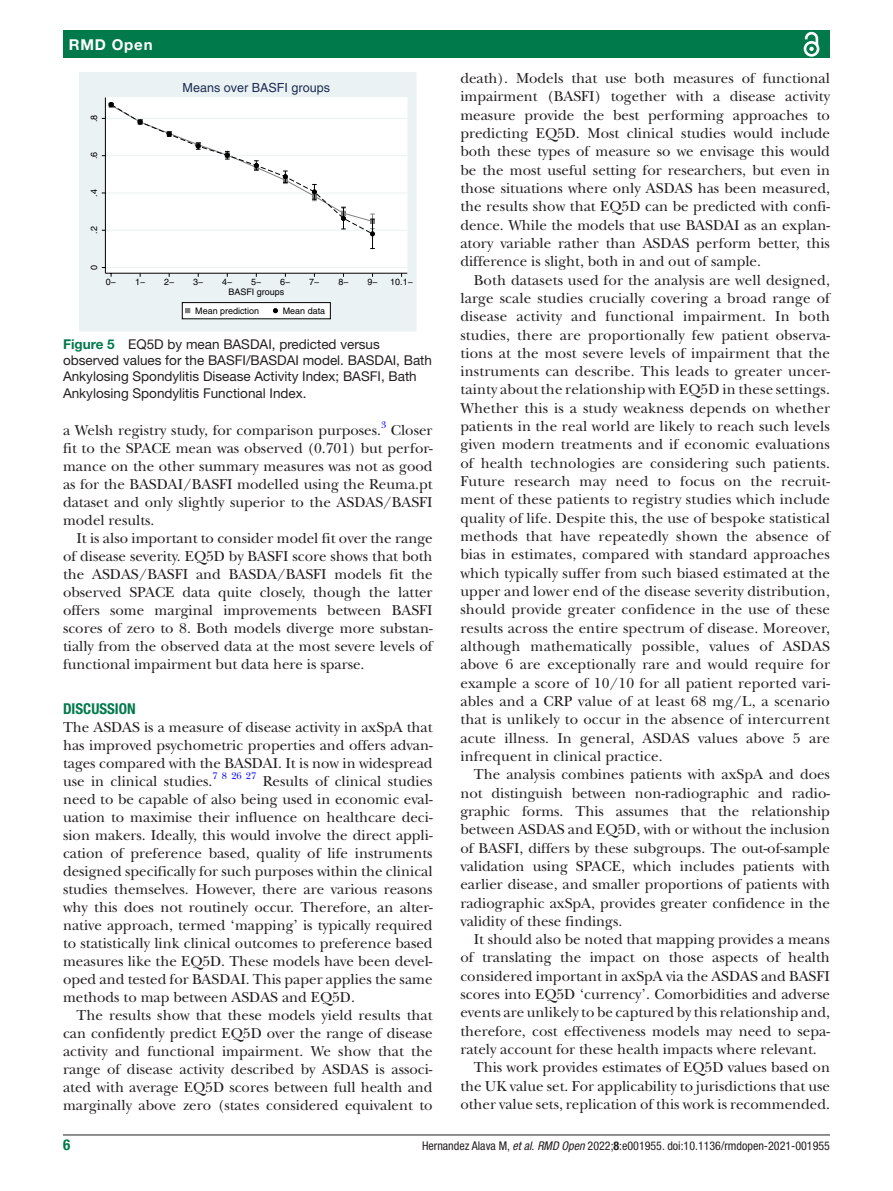
<style>
.page{position:relative;width:893px;height:1191px;background:#fff}
.page>*{position:absolute;margin:0;border:0;box-sizing:border-box;transform-origin:0 0}
.t1{font:15px/18.3px "New Baskerville";color:#231f20;text-align:justify}
.t2{font:700 condensed 15px "Helvetica Neue LT Std";color:#007a4b}
.t3{font:700 15px "Helvetica Neue LT Std";letter-spacing:.055em;color:#fff}
.t4{font:13.5px/16.2px "Helvetica Neue LT Std";color:#231f20}
.t5{font:12.6px "Helvetica";color:#1e2d53}
.t6{font:condensed 12px "Helvetica Neue LT Std";color:#231f20}
.t7{font:9.9px "New Baskerville";color:#00f}
.t8{font:9px/19px "Helvetica";color:#000}
.s1{font-weight:700;color:#007a4b}
.s2{font-style:italic}
.s3{font-weight:700}
</style>
<div class="page">
<hr style="left:63px;top:1134px;width:767px;height:1px;background:#231f20">
<div style="left:63px;top:31px;width:767px;height:27px;background:#007a4b"></div>
<svg style="left:803px;top:31px;width:17px;height:26px"></svg>
<div style="left:79px;top:73px;width:337px;height:258px;background:#eaf2f3"></div>
<div style="left:105px;top:97px;width:302px;height:176px;background:#fff"></div>
<div style="left:105px;top:97px;width:302px;height:176px;border:1px solid #fff"></div>
<hr style="left:105px;top:267px;width:302px;height:1px;background:#eaf2f3">
<hr style="left:105px;top:230px;width:302px;height:1px;background:#eaf2f3">
<hr style="left:105px;top:193px;width:302px;height:1px;background:#eaf2f3">
<hr style="left:105px;top:155px;width:302px;height:1px;background:#eaf2f3">
<hr style="left:105px;top:118px;width:302px;height:1px;background:#eaf2f3">
<hr style="left:105px;top:97px;width:1px;height:176px;background:#000">
<svg style="left:102px;top:102px;width:273px;height:147px"></svg>
<hr style="left:105px;top:273px;width:302px;height:1px;background:#000">
<div style="left:182px;top:302px;width:149px;height:17px;background:#fff"></div>
<div style="left:182px;top:302px;width:149px;height:17px;border:1px solid #000"></div>
<svg style="left:186px;top:308px;width:4px;height:5px"></svg>
<svg style="left:273px;top:308px;width:5px;height:5px"></svg>
<p class="t3" style="left:69px;top:35px;width:85px">RMD Open</p>
<p class="t8" style="left:85px;top:122px;width:9px;rotate:-90deg">.8</p>
<p class="t8" style="left:85px;top:159px;width:9px;rotate:-90deg">.6</p>
<p class="t8" style="left:85px;top:197px;width:9px;rotate:-90deg">.4</p>
<p class="t8" style="left:85px;top:234px;width:9px;rotate:-90deg">.2</p>
<p class="t8" style="left:85px;top:270px;width:6px;rotate:-90deg">0</p>
<p class="t5" style="left:183px;top:80px;width:149px">Means over BASFI groups</p>
<p class="t8" style="left:106px;top:272px;width:12px">0−</p>
<p class="t8" style="left:135px;top:272px;width:12px">1−</p>
<p class="t8" style="left:164px;top:272px;width:12px">2−</p>
<p class="t8" style="left:193px;top:272px;width:12px">3−</p>
<p class="t8" style="left:222px;top:272px;width:12px">4−</p>
<p class="t8" style="left:251px;top:272px;width:12px">5−</p>
<p class="t8" style="left:280px;top:272px;width:12px">6−</p>
<p class="t8" style="left:309px;top:272px;width:12px">7−</p>
<p class="t8" style="left:338px;top:272px;width:12px">8−</p>
<p class="t8" style="left:367px;top:272px;width:12px">9−</p>
<p class="t8" style="left:390px;top:272px;width:24px">10.1−</p>
<p class="t8" style="left:195px;top:282px;width:91px;text-indent:33px">BASFI groups<br>Mean prediction</p>
<p class="t8" style="left:283px;top:301px;width:44px">Mean data</p>
<p class="t4" style="left:63px;top:336px;width:371px"><span class="s1">Figure 5</span> EQ5D by mean BASDAI, predicted versus observed values for the BASFI/BASDAI model. BASDAI, Bath Ankylosing Spondylitis Disease Activity Index; BASFI, Bath Ankylosing Spondylitis Functional Index.</p>
<p class="t1" style="left:63px;top:421px;width:320px">a Welsh registry study, for comparison purposes.</p>
<p class="t7" style="left:381px;top:419px;width:7px">3</p>
<p class="t1" style="left:63px;top:421px;width:371px;text-indent:328px">Closer fit to the SPACE mean was observed (0.701) but perfor&shy;mance on the other summary measures was not as good as for the BASDAI/BASFI modelled using the Reuma.pt dataset and only slightly superior to the ASDAS/BASFI model results.</p>
<p class="t1" style="left:63px;top:529px;width:371px;text-indent:14px">It is also important to consider model fit over the range of disease severity. EQ5D by BASFI score shows that both the ASDAS/BASFI and BASDA/BASFI models fit the observed SPACE data quite closely, though the latter offers some marginal improvements between BASFI scores of zero to 8. Both models diverge more substan&shy;tially from the observed data at the most severe levels of functional impairment but data here is sparse.</p>
<p class="t2" style="left:63px;top:699px;width:74px">DISCUSSION</p>
<p class="t1" style="left:63px;top:718px;width:371px">The ASDAS is a measure of disease activity in axSpA that has improved psychometric properties and offers advan&shy;tages compared with the BASDAI. It is now in widespread use in clinical studies.</p>
<p class="t7" style="left:212px;top:770px;width:45px">7 8 26 27</p>
<p class="t1" style="left:63px;top:772px;width:371px;text-indent:200px">Results of clinical studies need to be capable of also being used in economic eval&shy;uation to maximise their influence on healthcare deci&shy;sion makers. Ideally, this would involve the direct appli&shy;cation of preference based, quality of life instruments designed specifically for such purposes within the clinical studies themselves. However, there are various reasons why this does not routinely occur. Therefore, an alter&shy;native approach, termed ‘mapping’ is typically required to statistically link clinical outcomes to preference based measures like the EQ5D. These models have been devel&shy;oped and tested for BASDAI. This paper applies the same methods to map between ASDAS and EQ5D.</p>
<p class="t1" style="left:63px;top:1006px;width:371px;text-indent:14px">The results show that these models yield results that can confidently predict EQ5D over the range of disease activity and functional impairment. We show that the range of disease activity described by ASDAS is associ&shy;ated with average EQ5D scores between full health and marginally above zero (states considered equivalent to</p>
<p class="t1" style="left:460px;top:69px;width:371px">death). Models that use both measures of functional impairment (BASFI) together with a disease activity measure provide the best performing approaches to predicting EQ5D. Most clinical studies would include both these types of measure so we envisage this would be the most useful setting for researchers, but even in those situations where only ASDAS has been measured, the results show that EQ5D can be predicted with confi&shy;dence. While the models that use BASDAI as an explan&shy;atory variable rather than ASDAS perform better, this difference is slight, both in and out of sample.</p>
<p class="t1" style="left:460px;top:271px;width:371px;text-indent:14px">Both datasets used for the analysis are well designed, large scale studies crucially covering a broad range of disease activity and functional impairment. In both studies, there are proportionally few patient observa&shy;tions at the most severe levels of impairment that the instruments can describe. This leads to greater uncer&shy;tainty about the relationship with EQ5D in these settings.<br>Whether this is a study weakness depends on whether patients in the real world are likely to reach such levels given modern treatments and if economic evaluations of health technologies are considering such patients.<br>Future research may need to focus on the recruit&shy;ment of these patients to registry studies which include quality of life. Despite this, the use of bespoke statistical methods that have repeatedly shown the absence of bias in estimates, compared with standard approaches which typically suffer from such biased estimated at the upper and lower end of the disease severity distribution, should provide greater confidence in the use of these results across the entire spectrum of disease. Moreover, although mathematically possible, values of ASDAS above 6 are exceptionally rare and would require for example a score of 10/10 for all patient reported vari&shy;ables and a CRP value of at least 68 mg/L, a scenario that is unlikely to occur in the absence of intercurrent acute illness. In general, ASDAS values above 5 are infrequent in clinical practice.</p>
<p class="t1" style="left:460px;top:765px;width:371px;text-indent:14px">The analysis combines patients with axSpA and does not distinguish between non-radiographic and radio&shy;graphic forms. This assumes that the relationship between ASDAS and EQ5D, with or without the inclusion of BASFI, differs by these subgroups. The out-of-sample validation using SPACE, which includes patients with earlier disease, and smaller proportions of patients with radiographic axSpA, provides greater confidence in the validity of these findings.</p>
<p class="t1" style="left:474px;top:930px;width:358px">It should also be noted that mapping provides a means</p>
<p class="t1" style="left:460px;top:948px;width:371px">of translating the impact on those aspects of health</p>
<p class="t1" style="left:460px;top:967px;width:371px">considered important in axSpA via the ASDAS and BASFI</p>
<p class="t1" style="left:460px;top:985px;width:371px">scores into EQ5D ‘currency’. Comorbidities and adverse</p>
<p class="t1" style="left:460px;top:1003px;width:371px">events are unlikely to be captured by this relationship and,</p>
<p class="t1" style="left:460px;top:1021px;width:371px">therefore, cost effectiveness models may need to sepa-</p>
<p class="t1" style="left:460px;top:1040px;width:358px">rately account for these health impacts where relevant.</p>
<p class="t1" style="left:474px;top:1058px;width:358px">This work provides estimates of EQ5D values based on</p>
<p class="t1" style="left:460px;top:1076px;width:371px">the UK value set. For applicability to jurisdictions that use</p>
<p class="t1" style="left:460px;top:1095px;width:371px">other value sets, replication of this work is recommended.</p>
<p class="t2" style="left:63px;top:1135px;width:9px">6</p>
<p class="t6" style="left:422px;top:1138px;width:409px">Hernandez Alava M, <span class="s2">et al</span>. <span class="s2">RMD Open</span> 2022;<span class="s3">8</span>:e001955. doi:10.1136/rmdopen-2021-001955</p>
</div>
